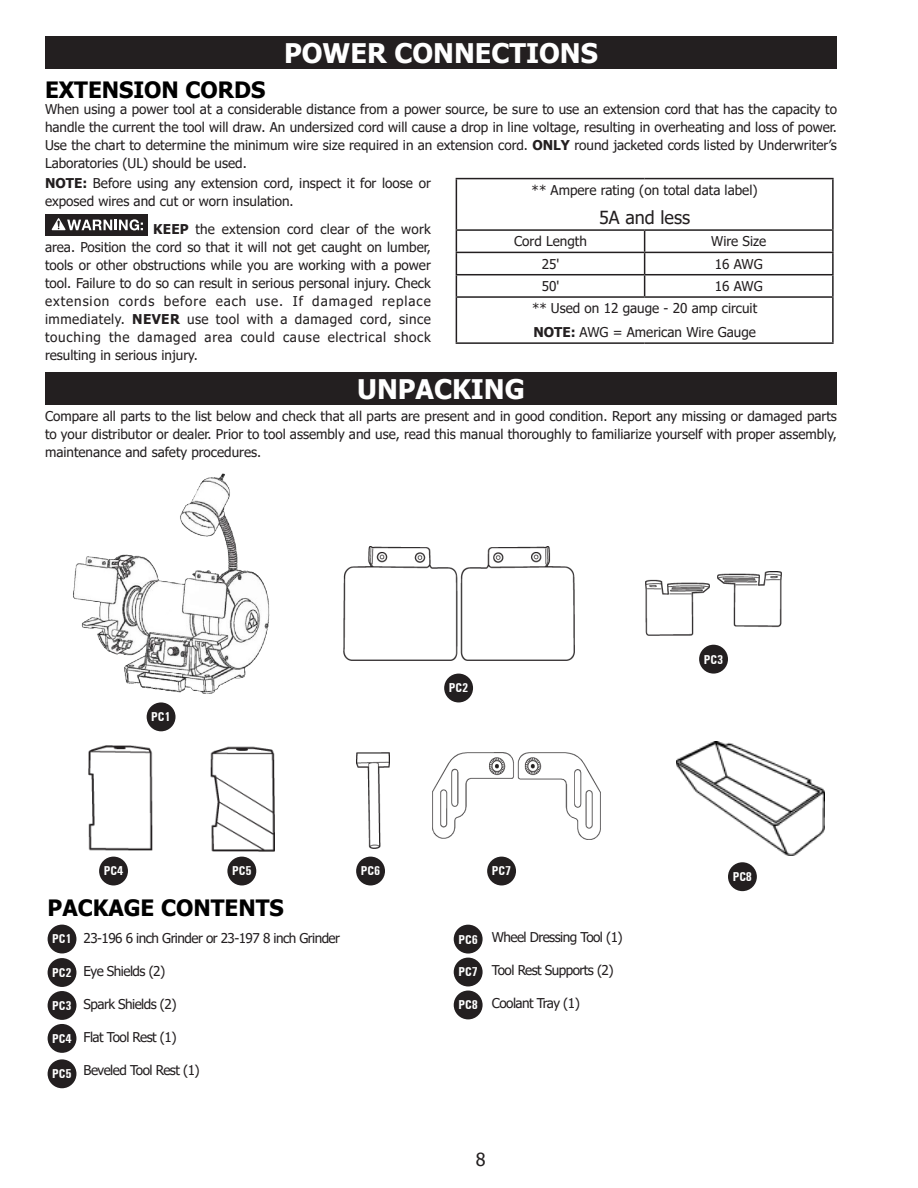
<style>
.page{position:relative;width:918px;height:1188px;background:#fff}
.page>*{position:absolute;margin:0;border:0;box-sizing:border-box;transform-origin:0 0}
.t1{font:700 27px "Tahoma";color:#fff}
.Sub_Header{font:700 22.5px "Tahoma";color:#000}
.Body_Text{font:18px "Tahoma";color:#231f20}
.Body_Text-2{font:13.5px/18px "Tahoma";color:#231f20;text-align:justify}
.Body_Text-3{font:13.5px "Tahoma";letter-spacing:-.04em;color:#231f20}
.Table_of_Contents{font:700 condensed 12.9px "Univers";color:#fff}
.s1{font-weight:700}
</style>
<div class="page">
<div style="left:45px;top:36px;width:792px;height:32px;background:#231f20"></div>
<div style="left:45px;top:372px;width:792px;height:33px;background:#231f20"></div>
<hr style="left:456px;top:178px;width:189px;height:1px;background:#231f20">
<hr style="left:456px;top:179px;width:1px;height:50px;background:#231f20">
<hr style="left:645px;top:178px;width:189px;height:1px;background:#231f20">
<hr style="left:832px;top:179px;width:2px;height:50px;background:#231f20">
<hr style="left:456px;top:229px;width:189px;height:2px;background:#231f20">
<hr style="left:645px;top:229px;width:189px;height:2px;background:#231f20">
<hr style="left:832px;top:231px;width:2px;height:21px;background:#231f20">
<hr style="left:456px;top:252px;width:189px;height:1px;background:#231f20">
<hr style="left:645px;top:252px;width:189px;height:1px;background:#231f20">
<hr style="left:832px;top:253px;width:2px;height:21px;background:#231f20">
<hr style="left:456px;top:274px;width:189px;height:1px;background:#231f20">
<svg style="left:456px;top:231px;width:1px;height:65px"></svg>
<hr style="left:645px;top:274px;width:189px;height:1px;background:#231f20">
<svg style="left:644px;top:231px;width:1px;height:65px"></svg>
<hr style="left:832px;top:275px;width:2px;height:21px;background:#231f20">
<hr style="left:456px;top:296px;width:189px;height:2px;background:#231f20">
<hr style="left:456px;top:298px;width:1px;height:44px;background:#231f20">
<hr style="left:645px;top:296px;width:189px;height:2px;background:#231f20">
<hr style="left:832px;top:298px;width:2px;height:44px;background:#231f20">
<hr style="left:456px;top:342px;width:189px;height:2px;background:#231f20">
<hr style="left:645px;top:342px;width:189px;height:2px;background:#231f20">
<div style="left:45px;top:214px;width:103px;height:22px;background:#231f20"></div>
<svg style="left:52px;top:218px;width:91px;height:12px"></svg>
<div style="left:48px;top:925px;width:28px;height:28px;background:#231f20;border-radius:50%"></div>
<div style="left:147px;top:702px;width:29px;height:29px;background:#231f20;border-radius:50%"></div>
<div style="left:48px;top:958px;width:28px;height:29px;background:#231f20;border-radius:50%"></div>
<div style="left:444px;top:674px;width:29px;height:28px;background:#231f20;border-radius:50%"></div>
<div style="left:48px;top:991px;width:28px;height:29px;background:#231f20;border-radius:50%"></div>
<div style="left:699px;top:645px;width:29px;height:29px;background:#231f20;border-radius:50%"></div>
<div style="left:48px;top:1024px;width:28px;height:29px;background:#231f20;border-radius:50%"></div>
<div style="left:99px;top:857px;width:29px;height:28px;background:#231f20;border-radius:50%"></div>
<div style="left:454px;top:925px;width:29px;height:29px;background:#231f20;border-radius:50%"></div>
<div style="left:356px;top:857px;width:29px;height:28px;background:#231f20;border-radius:50%"></div>
<div style="left:48px;top:1059px;width:28px;height:29px;background:#231f20;border-radius:50%"></div>
<div style="left:227px;top:857px;width:29px;height:28px;background:#231f20;border-radius:50%"></div>
<div style="left:454px;top:958px;width:29px;height:28px;background:#231f20;border-radius:50%"></div>
<div style="left:487px;top:857px;width:29px;height:28px;background:#231f20;border-radius:50%"></div>
<div style="left:454px;top:991px;width:29px;height:28px;background:#231f20;border-radius:50%"></div>
<div style="left:728px;top:862px;width:29px;height:29px;background:#231f20;border-radius:50%"></div>
<img style="left:676px;top:741px;width:149px;height:115px">
<img style="left:89px;top:745px;width:185px;height:106px">
<img style="left:343px;top:546px;width:231px;height:115px">
<img style="left:645px;top:572px;width:137px;height:63px">
<img style="left:432px;top:753px;width:168px;height:86px">
<img style="left:356px;top:753px;width:34px;height:96px">
<img style="left:73px;top:473px;width:197px;height:221px">
<p class="Sub_Header" style="left:45px;top:74px;width:222px">EXTENSION CORDS</p>
<p class="t1" style="left:284px;top:34px;width:315px">POWER CONNECTIONS</p>
<p class="Body_Text-2" style="left:45px;top:101px;width:793px">When using a power tool at a considerable distance from a power source, be sure to use an extension cord that has the capacity to handle the current the tool will draw. An undersized cord will cause a drop in line voltage, resulting in overheating and loss of power.<br>Use the chart to determine the minimum wire size required in an extension cord. <span class="s1">ONLY</span> round jacketed cords listed by Underwriter’s Laboratories (UL) should be used.</p>
<p class="Body_Text-2" style="left:45px;top:175px;width:387px"><span class="s1">NOTE:</span> Before using any extension cord, inspect it for loose or exposed wires and cut or worn insulation.</p>
<p class="Body_Text-2" style="left:532px;top:182px;width:228px">** Ampere rating (on total data label)</p>
<p class="Body_Text" style="left:599px;top:205px;width:92px">5A and less</p>
<p class="Body_Text-2" style="left:514px;top:233px;width:74px">Cord Length</p>
<p class="Body_Text-2" style="left:711px;top:233px;width:57px">Wire Size</p>
<p class="Body_Text-2" style="left:542px;top:256px;width:19px">25'</p>
<p class="Body_Text-2" style="left:715px;top:256px;width:49px">16 AWG</p>
<p class="Body_Text-2" style="left:542px;top:278px;width:19px">50'</p>
<p class="Body_Text-2" style="left:715px;top:278px;width:49px">16 AWG</p>
<p class="Body_Text-2" style="left:532px;top:300px;width:227px">** Used on 12 gauge - 20 amp circuit</p>
<p class="Body_Text-2" style="left:533px;top:324px;width:224px"><span class="s1">NOTE:</span> AWG = American Wire Gauge</p>
<p class="Body_Text-2" style="left:45px;top:221px;width:387px;text-indent:108px"><span class="s1">KEEP</span> the extension cord clear of the work area. Position the cord so that it will not get caught on lumber, tools or other obstructions while you are working with a power tool. Failure to do so can result in serious personal injury. Check extension cords before each use. If damaged replace immediately. <span class="s1">NEVER</span> use tool with a damaged cord, since touching the damaged area could cause electrical shock resulting in serious injury.</p>
<p class="t1" style="left:357px;top:371px;width:169px">UNPACKING</p>
<p class="Body_Text-2" style="left:45px;top:408px;width:793px">Compare all parts to the list below and check that all parts are present and in good condition. Report any missing or damaged parts to your distributor or dealer. Prior to tool assembly and use, read this manual thoroughly to familiarize yourself with proper assembly, maintenance and safety procedures.</p>
<p class="Table_of_Contents" style="left:151px;top:709px;width:21px">PC1</p>
<p class="Table_of_Contents" style="left:104px;top:863px;width:21px">PC4</p>
<p class="Table_of_Contents" style="left:232px;top:863px;width:21px">PC5</p>
<p class="Sub_Header" style="left:48px;top:892px;width:238px">PACKAGE CONTENTS</p>
<p class="Table_of_Contents" style="left:52px;top:931px;width:21px">PC1</p>
<p class="Table_of_Contents" style="left:52px;top:965px;width:21px">PC2</p>
<p class="Table_of_Contents" style="left:52px;top:998px;width:21px">PC3</p>
<p class="Table_of_Contents" style="left:52px;top:1031px;width:21px">PC4</p>
<p class="Table_of_Contents" style="left:52px;top:1066px;width:21px">PC5</p>
<p class="Body_Text-3" style="left:84px;top:929px;width:258px">23-196 6 inch Grinder or 23-197 8 inch Grinder</p>
<p class="Body_Text-3" style="left:84px;top:962px;width:83px">Eye Shields (2)</p>
<p class="Body_Text-3" style="left:84px;top:995px;width:94px">Spark Shields (2)</p>
<p class="Body_Text-3" style="left:84px;top:1028px;width:94px">Flat Tool Rest (1)</p>
<p class="Body_Text-3" style="left:84px;top:1061px;width:118px">Beveled Tool Rest (1)</p>
<p class="Table_of_Contents" style="left:361px;top:863px;width:21px">PC6</p>
<p class="Table_of_Contents" style="left:449px;top:680px;width:21px">PC2</p>
<p class="Table_of_Contents" style="left:492px;top:863px;width:21px">PC7</p>
<p class="Table_of_Contents" style="left:458px;top:931px;width:21px">PC6</p>
<p class="Table_of_Contents" style="left:458px;top:964px;width:21px">PC7</p>
<p class="Table_of_Contents" style="left:458px;top:997px;width:21px">PC8</p>
<p class="Body_Text-3" style="left:492px;top:928px;width:132px">Wheel Dressing Tool (1)</p>
<p class="Body_Text-3" style="left:492px;top:961px;width:123px">Tool Rest Supports (2)</p>
<p class="Body_Text-3" style="left:492px;top:994px;width:90px">Coolant Tray (1)</p>
<h3 class="Body_Text" style="left:476px;top:1147px;width:11px">8</h3>
<p class="Table_of_Contents" style="left:704px;top:652px;width:21px">PC3</p>
<p class="Table_of_Contents" style="left:733px;top:869px;width:21px">PC8</p>
</div>
